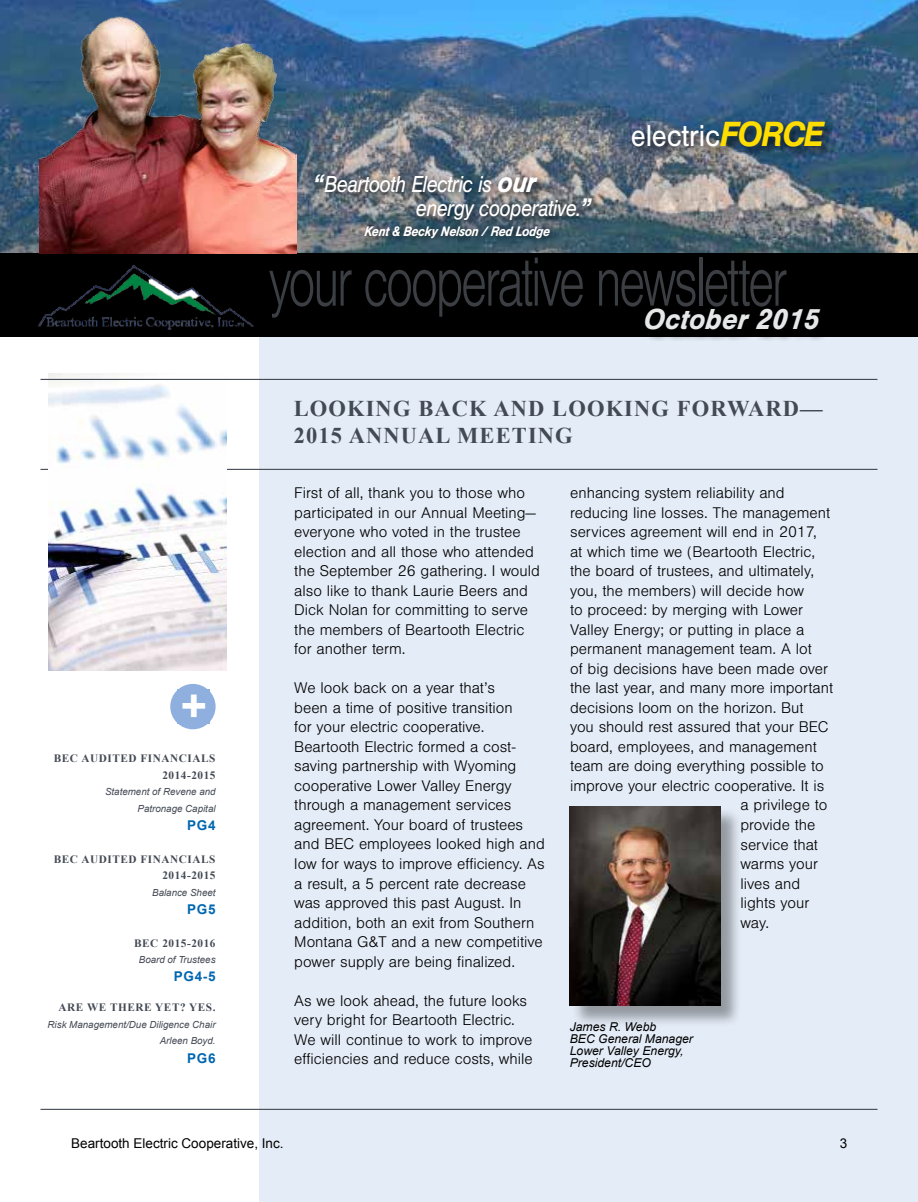
<style>
.page{position:relative;width:918px;height:1202px;background:#fff}
.page>*{position:absolute;margin:0;border:0;box-sizing:border-box;transform-origin:0 0}
.t1{font:300 72.15px "Nimbus San";letter-spacing:-.05em;color:#3b3e42;scale:.71 1}
.t2{font:700 45px "Arial";color:#fff}
.t3{font:31.35px "Nimbus San";letter-spacing:-.01em;color:#fff;scale:.91 1}
.t4{font:italic 700 30px "Nimbus San";color:#e6e7e8;scale:.93 1}
.t5{font:italic 24px/24px "Nimbus San";letter-spacing:-.03em;color:#fff;scale:.88 1}
.t6{font:700 22.5px/27px "Times New Roman";letter-spacing:.05em;color:#434a54}
.t7{font:300 16.05px/19.5px "Nimbus San";color:#000}
.t8{font:italic 700 14.25px "Nimbus San";letter-spacing:-.03em;color:#fff;scale:.88 1}
.t9{font:13.5px "Arial";color:#000}
.t10{font:700 13.5px "Arial";letter-spacing:.05em;color:#0067b1}
.t11{font:italic 12.15px/12.1px "Arial";color:#000}
.t12{font:700 11.25px/16.5px "Times New Roman";letter-spacing:.05em;color:#434a54;text-align:right}
.t13{font:italic 9.75px/16.5px "Arial";color:#434a54;text-align:right}
.s1{font-weight:700;font-size:26.4px}
.s2{font-weight:700;font-size:30px}
.s3{font-weight:700;font-style:italic;font-size:36.3px;color:#fd0}
</style>
<div class="page">
<div style="left:259px;top:336px;width:659px;height:866px;background:#e4ecf7"></div>
<div style="left:0;top:0;width:918px;height:255px;background:#fff;opacity:.5"></div>
<div style="left:0;top:254px;width:918px;height:83px;background:#000"></div>
<div style="left:571px;top:807px;width:171px;height:220px;background:#000;opacity:.35"></div>
<img style="left:570px;top:806px;width:150px;height:199px">
<div style="left:310px;top:169px;width:292px;height:61px;background:#000;opacity:.75"></div>
<div style="left:642px;top:306px;width:190px;height:37px;background:#000"></div>
<div style="left:629px;top:118px;width:209px;height:41px;background:#000;opacity:.75"></div>
<hr style="left:40px;top:469px;width:838px;height:1px;background:#434a54">
<div style="left:170px;top:684px;width:46px;height:45px;background:#8fb0de;border-radius:50%"></div>
<div style="left:178px;top:689px;width:32px;height:35px;background:#8fb0de"></div>
<hr style="left:40px;top:1108px;width:838px;height:1px;background:#434a54">
<img style="left:38px;top:265px;width:216px;height:65px">
<img style="left:48px;top:374px;width:178px;height:297px">
<hr style="left:40px;top:379px;width:838px;height:1px;background:#434a54">
<img style="left:39px;top:15px;width:258px;height:238px">
<div style="left:360px;top:221px;width:200px;height:26px;background:#000;opacity:.75"></div>
<h3 class="t5" style="left:416px;top:172px;width:201px;text-indent:-103px"><span class="s1">“</span>Beartooth Electric is <span class="s2">our </span>energy cooperative.<span class="s1">”</span></h3>
<p class="t8" style="left:364px;top:223px;width:215px">Kent &amp; Becky Nelson / Red Lodge</p>
<h3 class="t3" style="left:631px;top:118px;width:214px">electric<span class="s3">FORCE</span></h3>
<h1 class="t1" style="left:269px;top:244px;width:732px">your cooperative newsletter</h1>
<h3 class="t4" style="left:643px;top:302px;width:194px">October 2015</h3>
<h2 class="t2" style="left:181px;top:674px;width:28px">+</h2>
<p class="t12" style="left:54px;top:750px;width:163px">BEC AUDITED FINANCIALS<br>2014-2015</p>
<p class="t13" style="left:105px;top:784px;width:112px">Statement of Revene and<br>Patronage Capital</p>
<p class="t10" style="left:187px;top:815px;width:30px">PG4</p>
<p class="t12" style="left:54px;top:850px;width:163px">BEC AUDITED FINANCIALS<br>2014-2015</p>
<p class="t13" style="left:152px;top:884px;width:65px">Balance Sheet</p>
<p class="t10" style="left:187px;top:899px;width:30px">PG5</p>
<p class="t12" style="left:134px;top:934px;width:83px">BEC 2015-2016</p>
<p class="t13" style="left:139px;top:952px;width:78px">Board of Trustees</p>
<p class="t10" style="left:174px;top:967px;width:43px">PG4-5</p>
<p class="t12" style="left:58px;top:999px;width:159px">ARE WE THERE YET? YES.</p>
<p class="t13" style="left:48px;top:1016px;width:169px">Risk Management/Due Diligence Chair<br>Arleen Boyd.</p>
<p class="t10" style="left:187px;top:1048px;width:30px">PG6</p>
<h3 class="t6" style="left:294px;top:394px;width:530px">LOOKING BACK AND LOOKING FORWARD—<br>2015 ANNUAL MEETING</h3>
<p class="t7" style="left:294px;top:484px;width:247px">First of all, thank you to those who participated in our Annual Meeting— everyone who voted in the trustee election and all those who attended the September 26 gathering. I would also like to thank Laurie Beers and<br>Dick Nolan for committing to serve the members of Beartooth Electric for another term.</p>
<p class="t7" style="left:294px;top:679px;width:252px">We look back on a year that’s<br>been a time of positive transition<br>for your electric cooperative.<br>Beartooth Electric formed a cost&shy;saving partnership with Wyoming cooperative Lower Valley Energy through a management services agreement. Your board of trustees and BEC employees looked high and low for ways to improve efficiency. As a result, a 5 percent rate decrease was approved this past August. In addition, both an exit from Southern Montana G&amp;T and a new competitive power supply are being finalized.</p>
<p class="t7" style="left:294px;top:991px;width:240px">As we look ahead, the future looks very bright for Beartooth Electric.<br>We will continue to work to improve efficiencies and reduce costs, while</p>
<p class="t7" style="left:570px;top:484px;width:216px">enhancing system reliability and</p>
<p class="t7" style="left:570px;top:503px;width:262px">reducing line losses. The management</p>
<p class="t7" style="left:570px;top:523px;width:248px">services agreement will end in 2017,</p>
<p class="t7" style="left:570px;top:542px;width:247px">at which time we (Beartooth Electric,</p>
<p class="t7" style="left:570px;top:562px;width:245px">the board of trustees, and ultimately,</p>
<p class="t7" style="left:570px;top:581px;width:236px">you, the members) will decide how</p>
<p class="t7" style="left:570px;top:601px;width:235px">to proceed: by merging with Lower</p>
<p class="t7" style="left:570px;top:620px;width:236px">Valley Energy; or putting in place a</p>
<p class="t7" style="left:570px;top:640px;width:243px">permanent management team. A lot</p>
<p class="t7" style="left:570px;top:659px;width:259px">of big decisions have been made over</p>
<p class="t7" style="left:570px;top:679px;width:265px">the last year, and many more important</p>
<p class="t7" style="left:570px;top:698px;width:235px">decisions loom on the horizon. But</p>
<p class="t7" style="left:570px;top:718px;width:260px">you should rest assured that your BEC</p>
<p class="t7" style="left:570px;top:737px;width:248px">board, employees, and management</p>
<p class="t7" style="left:570px;top:757px;width:255px">team are doing everything possible to</p>
<p class="t7" style="left:570px;top:776px;width:256px">improve your electric cooperative. It is</p>
<p class="t7" style="left:741px;top:796px;width:88px">a privilege to</p>
<p class="t7" style="left:741px;top:815px;width:76px">provide the</p>
<p class="t7" style="left:741px;top:835px;width:79px">service that</p>
<p class="t7" style="left:741px;top:854px;width:79px">warms your</p>
<p class="t7" style="left:741px;top:874px;width:61px">lives and</p>
<p class="t7" style="left:741px;top:893px;width:70px">lights your</p>
<p class="t7" style="left:741px;top:913px;width:30px">way.</p>
<p class="t11" style="left:570px;top:1020px;width:125px">James R. Webb<br>BEC General Manager<br>Lower Valley Energy,<br>President/CEO</p>
<p class="t9" style="left:71px;top:1133px;width:214px">Beartooth Electric Cooperative, Inc.</p>
<p class="t9" style="left:840px;top:1133px;width:9px">3</p>
</div>
